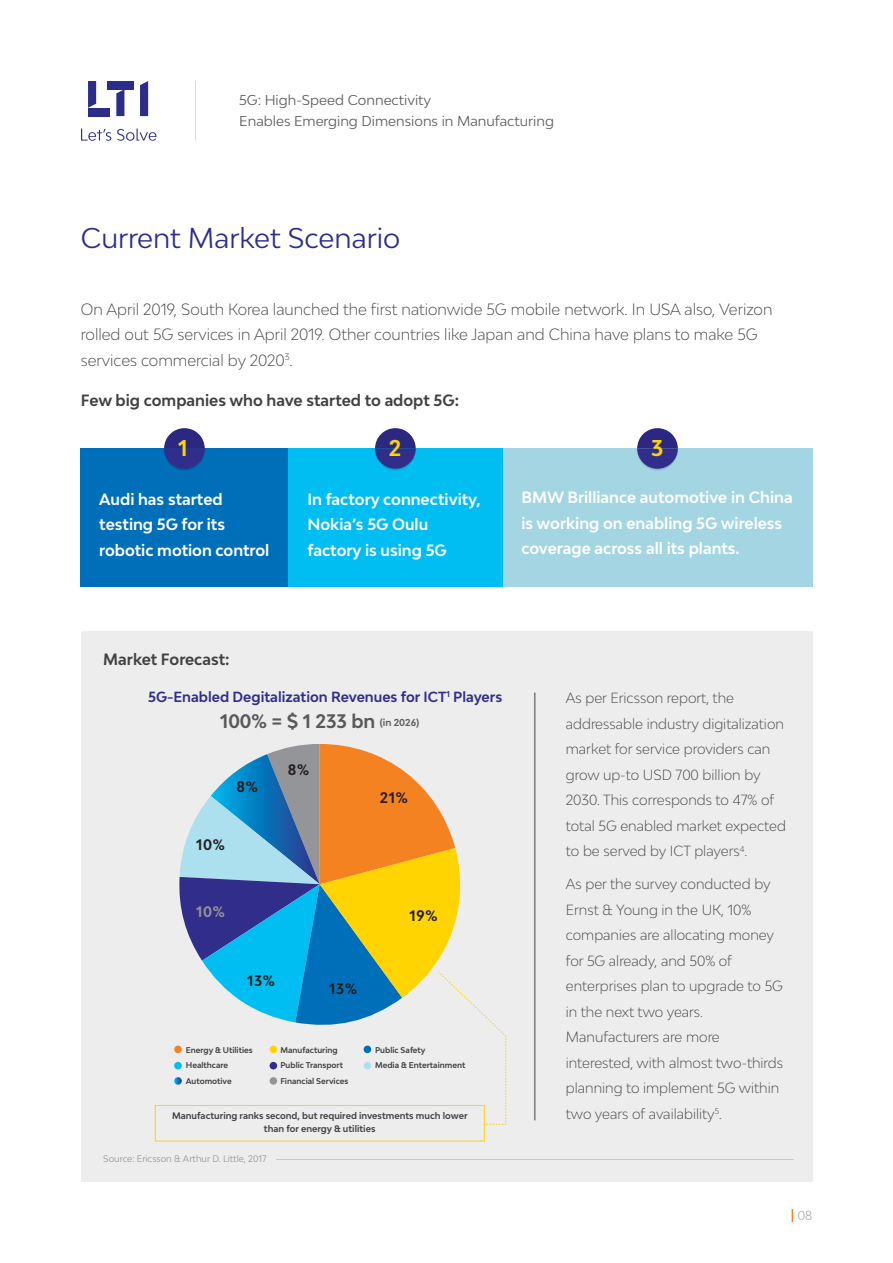
<style>
.page{position:relative;width:893px;height:1263px;background:#fff}
.page>*{position:absolute;margin:0;border:0;box-sizing:border-box;transform-origin:0 0}
.t1{font:27px "Bw Modelica";color:#2c2d8b}
.t2{font:700 21.6px "Bw Modelica";color:#ffd400}
.t3{font:700 18.45px "Bw Modelica";color:#58595b}
.t4{font:300 15.45px/25.5px "Bw Modelica";color:#414042}
.t5{font:700 15.45px/25.5px "Bw Modelica";color:#fff}
.t6{font:700 15.45px "Bw Modelica";color:#414042}
.t7{font:700 14.4px "Bw Modelica";letter-spacing:.05em;color:#231f20}
.t8{font:700 14.4px "Bw Modelica";color:#939598}
.t9{font:300 13.95px/25.5px "Bw Modelica";color:#414042}
.t10{font:700 13.95px "Bw Modelica";color:#312d8b}
.t11{font:13.5px/21px "Bw Modelica";color:#5c5c5c}
.t12{font:300 12.3px "Bw Modelica";color:#939598}
.t13{font:700 9px/13.5px "Bw Modelica";color:#414042;text-align:center}
.t14{font:9px "Bw Modelica";color:#939598}
.t15{font:700 7.95px "Bw Modelica";color:#414042}
.s1{font-size:9.6px}
</style>
<div class="page">
<div style="left:503px;top:448px;width:309px;height:139px;background:#a4d5e2"></div>
<div style="left:81px;top:448px;width:207px;height:139px;background:#006fba"></div>
<div style="left:288px;top:448px;width:215px;height:139px;background:#00bdf2"></div>
<svg style="left:164px;top:428px;width:41px;height:42px"></svg>
<svg style="left:375px;top:428px;width:41px;height:42px"></svg>
<svg style="left:637px;top:428px;width:41px;height:42px"></svg>
<div style="left:81px;top:631px;width:731px;height:551px;background:#ededee"></div>
<hr style="left:276px;top:1159px;width:518px;height:1px;background:#c7c8ca">
<svg style="left:174px;top:744px;width:332px;height:381px"></svg>
<hr style="left:195px;top:81px;width:1px;height:60px;background:#000">
<svg style="left:88px;top:81px;width:8px;height:27px"></svg>
<div style="left:88px;top:108px;width:21px;height:8px;background:#2c2d8b"></div>
<div style="left:107px;top:81px;width:26px;height:8px;background:#2c2d8b"></div>
<svg style="left:116px;top:89px;width:8px;height:27px"></svg>
<svg style="left:140px;top:81px;width:8px;height:35px"></svg>
<svg style="left:81px;top:129px;width:75px;height:12px"></svg>
<svg style="left:792px;top:1209px;width:1px;height:13px"></svg>
<p class="t11" style="left:239px;top:89px;width:316px">5G: High-Speed Connectivity<br>Enables Emerging Dimensions in Manufacturing</p>
<h1 class="t1" style="left:81px;top:220px;width:321px">Current Market Scenario</h1>
<p class="t4" style="left:81px;top:296px;width:693px">On April 2019, South Korea launched the first nationwide 5G mobile network. In USA also, Verizon rolled out 5G services in April 2019. Other countries like Japan and China have plans to make 5G services commercial by 2020<sup>3</sup>.</p>
<p class="t6" style="left:81px;top:390px;width:380px">Few big companies who have started to adopt 5G:</p>
<h2 class="t2" style="left:178px;top:434px;width:11px">1</h2>
<h2 class="t2" style="left:389px;top:434px;width:14px">2</h2>
<h2 class="t2" style="left:651px;top:434px;width:14px">3</h2>
<p class="t5" style="left:99px;top:486px;width:171px">Audi has started testing 5G for its robotic motion control</p>
<p class="t5" style="left:307px;top:486px;width:175px">In factory connectivity,<br>Nokia’s 5G Oulu factory is using 5G</p>
<p class="t5" style="left:521px;top:484px;width:273px">BMW Brilliance automotive in China is working on enabling 5G wireless coverage across all its plants.</p>
<p class="t6" style="left:103px;top:649px;width:128px">Market Forecast:</p>
<p class="t10" style="left:148px;top:688px;width:356px">5G-Enabled Degitalization Revenues for ICT<sup>1</sup> Players</p>
<h3 class="t3" style="left:220px;top:709px;width:200px">100% = $ 1 233 bn <span class="s1">(in 2026)</span></h3>
<p class="t7" style="left:236px;top:777px;width:23px">8%</p>
<p class="t7" style="left:196px;top:835px;width:30px">10%</p>
<p class="t8" style="left:196px;top:902px;width:30px">10%</p>
<p class="t7" style="left:288px;top:760px;width:23px">8%</p>
<p class="t7" style="left:247px;top:971px;width:29px">13%</p>
<p class="t7" style="left:329px;top:980px;width:29px">13%</p>
<p class="t7" style="left:380px;top:788px;width:30px">21%</p>
<p class="t7" style="left:409px;top:906px;width:29px">19%</p>
<p class="t15" style="left:186px;top:1044px;width:68px">Energy &amp; Utilities</p>
<p class="t15" style="left:280px;top:1044px;width:59px">Manufacturing</p>
<p class="t15" style="left:375px;top:1044px;width:52px">Public Safety</p>
<p class="t15" style="left:186px;top:1060px;width:44px">Healthcare</p>
<p class="t15" style="left:280px;top:1060px;width:64px">Public Transport</p>
<p class="t15" style="left:375px;top:1060px;width:92px">Media &amp; Entertainment</p>
<p class="t15" style="left:186px;top:1076px;width:47px">Automotive</p>
<p class="t15" style="left:280px;top:1076px;width:69px">Financial Services</p>
<p class="t13" style="left:172px;top:1108px;width:297px">Manufacturing ranks second, but required investments much lower than for energy &amp; utilities</p>
<p class="t14" style="left:103px;top:1153px;width:165px">Source: Ericsson &amp; Arthur D. Little, 2017</p>
<p class="t9" style="left:566px;top:685px;width:222px">As per Ericsson report, the addressable industry digitalization market for service providers can grow up-to USD 700 billion by<br>2030. This corresponds to 47% of total 5G enabled market expected to be served by ICT players<sup>4</sup>.</p>
<p class="t9" style="left:566px;top:871px;width:219px">As per the survey conducted by<br>Ernst &amp; Young in the UK, 10% companies are allocating money for 5G already, and 50% of enterprises plan to upgrade to 5G in the next two years.<br>Manufacturers are more interested, with almost two-thirds planning to implement 5G within two years of availability<sup>5</sup>.</p>
<p class="t12" style="left:798px;top:1207px;width:16px">08</p>
</div>
